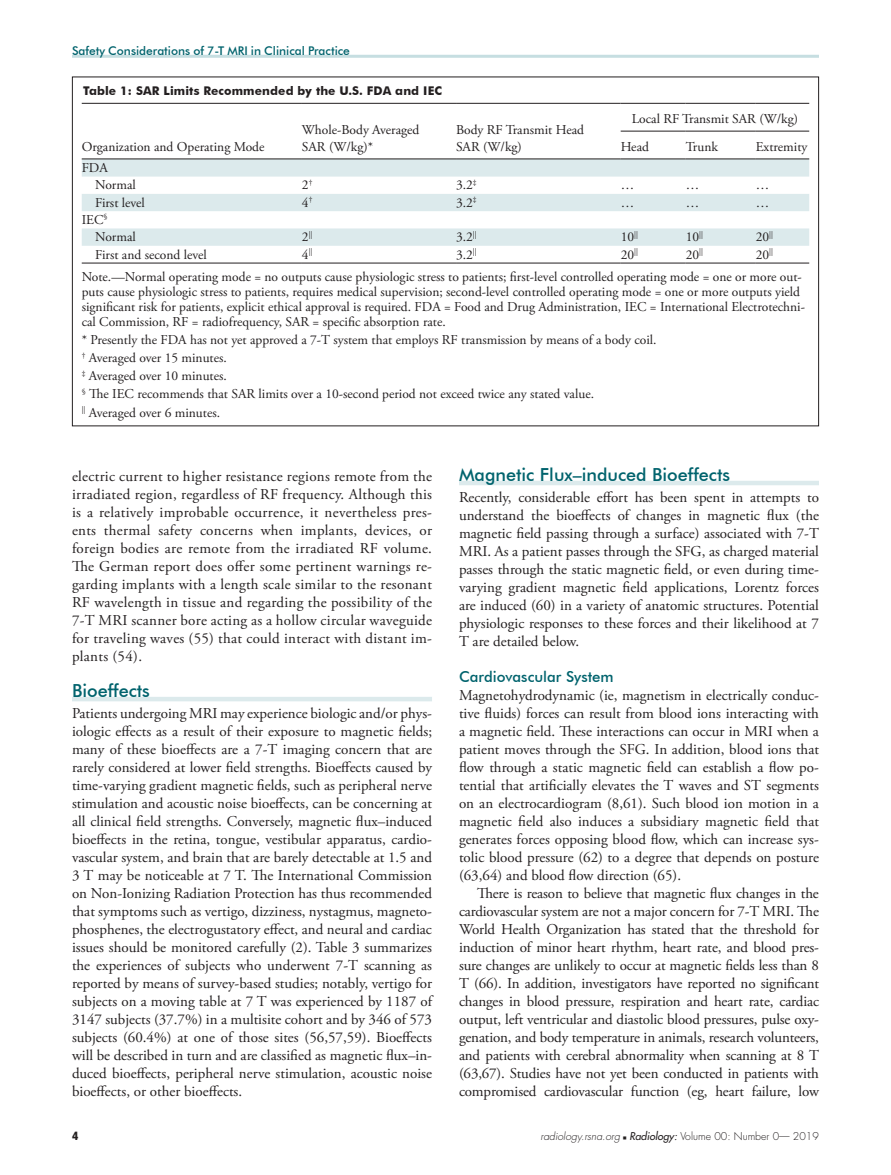
<style>
.page{position:relative;width:891px;height:1175px;background:#fff}
.page>*{position:absolute;margin:0;border:0;box-sizing:border-box;transform-origin:0 0}
.t1{font:500 18px "Futura BT";color:#00636d}
.t2{font:15px/18px "Adobe Garamond Pro";color:#231f20;text-align:justify}
.t3{font:500 15px "Futura BT";color:#00636d}
.t4{font:13.5px/18px "Adobe Garamond Pro";color:#231f20}
.t5{font:500 12px "Futura BT";color:#00636d}
.t6{font:700 12px "Futura BT";letter-spacing:.01em;color:#231f20}
.t7{font:800 condensed 12px "Helvetica Neue";color:#231f20}
.t8{font:300 10.5px "Futura";color:#231f20}
.t9{font:7.8px "Adobe Garamond Pro";color:#231f20}
.s1{font-size:13.5px}
.s2{font-style:italic}
.s3{font-family:"Universal Newswith Comm Pi";font-weight:400;font-size:6px}
.s4{font-weight:400;font-style:italic}
</style>
<div class="page">
<hr style="left:72px;top:55px;width:747px;height:3px;background:#c6dee1">
<hr style="left:459px;top:481px;width:360px;height:4px;background:#dceaec">
<hr style="left:72px;top:697px;width:360px;height:4px;background:#dceaec">
<svg style="left:82px;top:159px;width:727px;height:87px;fill:#dceaec"></svg>
<hr style="left:82px;top:158px;width:220px;height:1px;background:#231f20">
<hr style="left:302px;top:158px;width:154px;height:1px;background:#231f20">
<hr style="left:456px;top:158px;width:165px;height:1px;background:#231f20">
<hr style="left:621px;top:131px;width:65px;height:1px;background:#231f20">
<hr style="left:686px;top:131px;width:70px;height:1px;background:#231f20">
<hr style="left:756px;top:131px;width:53px;height:1px;background:#231f20">
<hr style="left:621px;top:158px;width:65px;height:1px;background:#231f20">
<hr style="left:686px;top:158px;width:70px;height:1px;background:#231f20">
<hr style="left:756px;top:158px;width:53px;height:1px;background:#231f20">
<hr style="left:82px;top:263px;width:220px;height:1px;background:#231f20">
<hr style="left:302px;top:263px;width:154px;height:1px;background:#231f20">
<hr style="left:456px;top:263px;width:165px;height:1px;background:#231f20">
<hr style="left:621px;top:263px;width:65px;height:1px;background:#231f20">
<hr style="left:686px;top:263px;width:70px;height:1px;background:#231f20">
<hr style="left:756px;top:263px;width:53px;height:1px;background:#231f20">
<hr style="left:82px;top:103px;width:220px;height:1px;background:#231f20">
<hr style="left:302px;top:103px;width:154px;height:1px;background:#231f20">
<hr style="left:456px;top:103px;width:165px;height:1px;background:#231f20">
<hr style="left:621px;top:103px;width:65px;height:1px;background:#231f20">
<hr style="left:686px;top:103px;width:70px;height:1px;background:#231f20">
<hr style="left:756px;top:103px;width:53px;height:1px;background:#231f20">
<p class="t5" style="left:72px;top:43px;width:279px">Safety Considerations of 7-T MRI in Clinical Practice</p>
<p class="t6" style="left:83px;top:84px;width:360px">Table 1: SAR Limits Recommended by the U.S. FDA and IEC</p>
<p class="t4" style="left:82px;top:138px;width:184px">Organization and Operating Mode</p>
<p class="t4" style="left:95px;top:160px;width:42px;line-height:17.2px;text-indent:-14px">FDA<br>Normal</p>
<p class="t4" style="left:302px;top:122px;width:119px;line-height:16.5px">Whole-Body Averaged<br>SAR (W/kg)*</p>
<p class="t4" style="left:456px;top:122px;width:130px;line-height:16.5px">Body RF Transmit Head<br>SAR (W/kg)</p>
<p class="t4" style="left:621px;top:105px;width:179px;line-height:27.8px;text-indent:11px">Local RF Transmit SAR (W/kg)<br>Head</p>
<p class="t4" style="left:686px;top:138px;width:34px">Trunk</p>
<p class="t4" style="left:756px;top:138px;width:53px">Extremity</p>
<p class="t4" style="left:302px;top:177px;width:12px">2<sup>†</sup></p>
<p class="t4" style="left:456px;top:177px;width:22px">3.2<sup>‡</sup></p>
<p class="t4" style="left:621px;top:177px;width:15px">…</p>
<p class="t4" style="left:686px;top:177px;width:15px">…</p>
<p class="t4" style="left:756px;top:177px;width:15px">…</p>
<p class="t4" style="left:95px;top:194px;width:51px">First level</p>
<p class="t4" style="left:302px;top:194px;width:12px">4<sup>†</sup></p>
<p class="t4" style="left:456px;top:194px;width:22px">3.2<sup>‡</sup></p>
<p class="t4" style="left:621px;top:194px;width:15px">…</p>
<p class="t4" style="left:686px;top:194px;width:15px">…</p>
<p class="t4" style="left:756px;top:194px;width:15px">…</p>
<p class="t4" style="left:95px;top:211px;width:42px;line-height:17.2px;text-indent:-14px">IEC<sup>§<br></sup>Normal</p>
<p class="t9" style="left:302px;top:230px;width:12px"><span class="s1">2</span>||</p>
<p class="t4" style="left:456px;top:228px;width:22px">3.2<sup>||</sup></p>
<p class="t4" style="left:621px;top:228px;width:19px">10<sup>||</sup></p>
<p class="t4" style="left:686px;top:228px;width:19px">10<sup>||</sup></p>
<p class="t4" style="left:756px;top:228px;width:19px">20<sup>||</sup></p>
<p class="t4" style="left:82px;top:243px;width:722px;line-height:22.8px;text-indent:674px">20<sup>||<br></sup>Note.—Normal operating mode = no outputs cause physiologic stress to patients; first-level controlled operating mode = one or more out-</p>
<p class="t4" style="left:82px;top:285px;width:725px;line-height:15px">puts cause physiologic stress to patients, requires medical supervision; second-level controlled operating mode = one or more outputs yield significant risk for patients, explicit ethical approval is required. FDA = Food and Drug Administration, IEC = International Electrotechni&shy;cal Commission, RF = radiofrequency, SAR = specific absorption rate.</p>
<p class="t4" style="left:82px;top:332px;width:576px">* Presently the FDA has not yet approved a 7-T system that employs RF transmission by means of a body coil. <sup>†</sup> Averaged over 15 minutes.<br><sup>‡</sup> Averaged over 10 minutes.<br><sup>§</sup> The IEC recommends that SAR limits over a 10-second period not exceed twice any stated value.<br><sup>||</sup> Averaged over 6 minutes.</p>
<p class="t4" style="left:95px;top:246px;width:113px">First and second level</p>
<p class="t9" style="left:302px;top:247px;width:12px"><span class="s1">4</span>||</p>
<p class="t4" style="left:456px;top:246px;width:22px">3.2<sup>||</sup></p>
<p class="t4" style="left:621px;top:246px;width:19px">20<sup>||</sup></p>
<p class="t4" style="left:686px;top:246px;width:19px">20<sup>||</sup></p>
<p class="t2" style="left:72px;top:467px;width:362px">electric current to higher resistance regions remote from the irradiated region, regardless of RF frequency. Although this is a relatively improbable occurrence, it nevertheless pres&shy;ents thermal safety concerns when implants, devices, or foreign bodies are remote from the irradiated RF volume.<br>The German report does offer some pertinent warnings re&shy;garding implants with a length scale similar to the resonant RF wavelength in tissue and regarding the possibility of the 7-T MRI scanner bore acting as a hollow circular waveguide for traveling waves (55) that could interact with distant im&shy;plants (54).</p>
<p class="t1" style="left:72px;top:679px;width:79px">Bioeffects</p>
<p class="t2" style="left:72px;top:704px;width:362px">Patients undergoing MRI may experience biologic and/or phys&shy;iologic effects as a result of their exposure to magnetic fields; many of these bioeffects are a 7-T imaging concern that are rarely considered at lower field strengths. Bioeffects caused by time-varying gradient magnetic fields, such as peripheral nerve stimulation and acoustic noise bioeffects, can be concerning at all clinical field strengths. Conversely, magnetic flux–induced bioeffects in the retina, tongue, vestibular apparatus, cardio&shy;vascular system, and brain that are barely detectable at 1.5 and 3 T may be noticeable at 7 T. The International Commission on Non-Ionizing Radiation Protection has thus recommended that symptoms such as vertigo, dizziness, nystagmus, magneto&shy;phosphenes, the electrogustatory effect, and neural and cardiac issues should be monitored carefully (2). Table 3 summarizes the experiences of subjects who underwent 7-T scanning as reported by means of survey-based studies; notably, vertigo for subjects on a moving table at 7 T was experienced by 1187 of 3147 subjects (37.7%) in a multisite cohort and by 346 of 573 subjects (60.4%) at one of those sites (56,57,59). Bioeffects will be described in turn and are classified as magnetic flux–in&shy;duced bioeffects, peripheral nerve stimulation, acoustic noise bioeffects, or other bioeffects.</p>
<p class="t1" style="left:459px;top:463px;width:273px">Magnetic Flux–induced Bioeffects</p>
<p class="t2" style="left:459px;top:488px;width:362px">Recently, considerable effort has been spent in attempts to understand the bioeffects of changes in magnetic flux (the magnetic field passing through a surface) associated with 7-T MRI. As a patient passes through the SFG, as charged material passes through the static magnetic field, or even during time&shy;varying gradient magnetic field applications, Lorentz forces are induced (60) in a variety of anatomic structures. Potential physiologic responses to these forces and their likelihood at 7<br>T are detailed below.</p>
<p class="t3" style="left:459px;top:667px;width:156px">Cardiovascular System</p>
<p class="t2" style="left:459px;top:686px;width:362px">Magnetohydrodynamic (ie, magnetism in electrically conduc&shy;tive fluids) forces can result from blood ions interacting with a magnetic field. These interactions can occur in MRI when a patient moves through the SFG. In addition, blood ions that flow through a static magnetic field can establish a flow po&shy;tential that artificially elevates the T waves and ST segments on an electrocardiogram (8,61). Such blood ion motion in a magnetic field also induces a subsidiary magnetic field that generates forces opposing blood flow, which can increase sys&shy;tolic blood pressure (62) to a degree that depends on posture (63,64) and blood flow direction (65).</p>
<p class="t2" style="left:459px;top:884px;width:362px;text-indent:18px">There is reason to believe that magnetic flux changes in the cardiovascular system are not a major concern for 7-T MRI. The World Health Organization has stated that the threshold for induction of minor heart rhythm, heart rate, and blood pres&shy;sure changes are unlikely to occur at magnetic fields less than 8<br>T (66). In addition, investigators have reported no significant changes in blood pressure, respiration and heart rate, cardiac output, left ventricular and diastolic blood pressures, pulse oxy&shy;genation, and body temperature in animals, research volunteers, and patients with cerebral abnormality when scanning at 8 T (63,67). Studies have not yet been conducted in patients with compromised cardiovascular function (eg, heart failure, low</p>
<p class="t7" style="left:72px;top:1128px;width:8px">4</p>
<p class="t8" style="left:540px;top:1129px;width:280px"><span class="s2">radiology.rsna.org</span> <span class="s3">n</span> <span class="s4">Radiology:</span> Volume 00: Number 0— 2019</p>
</div>
